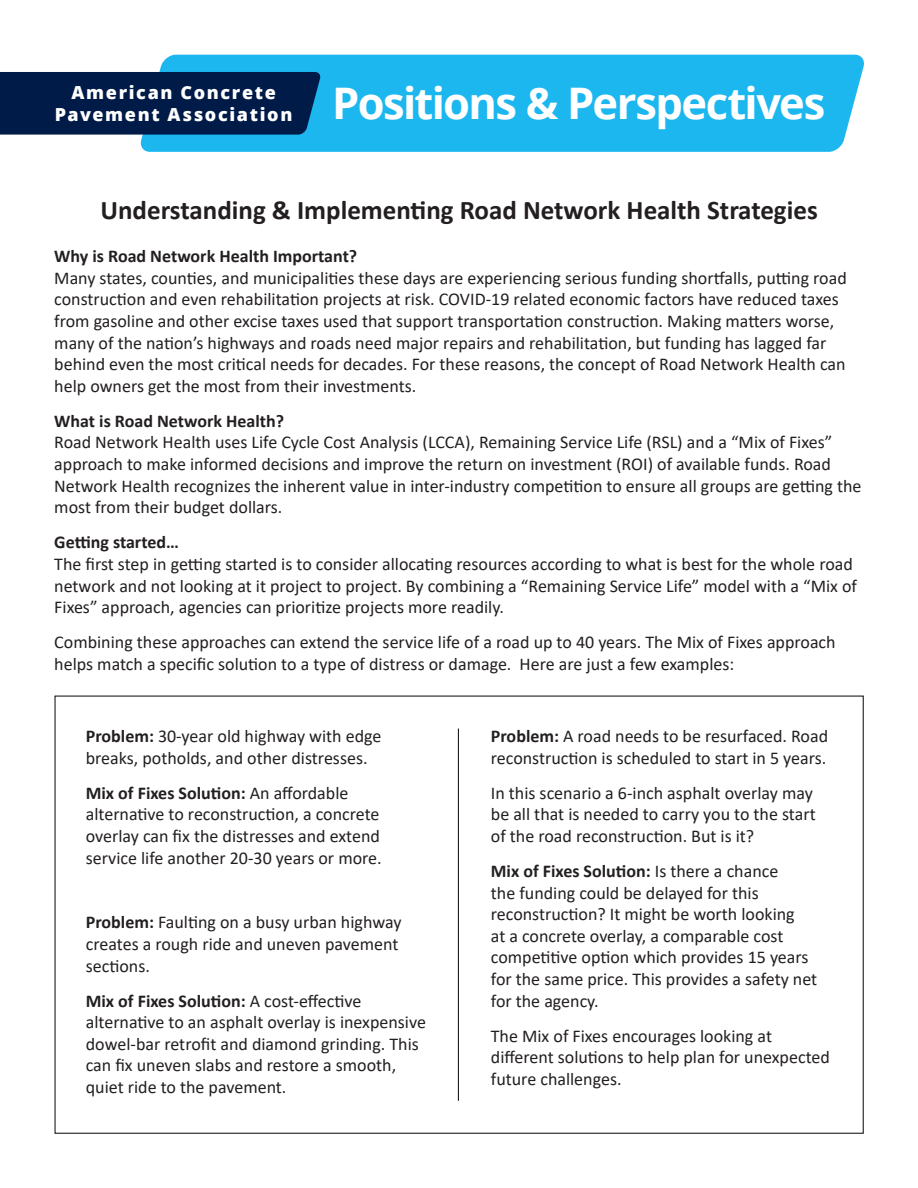
<style>
.page{position:relative;width:918px;height:1188px;background:#fff}
.page>*{position:absolute;margin:0;border:0;box-sizing:border-box;transform-origin:0 0}
.Pa0{font:700 43.5px "Open Sans";letter-spacing:-.035em;color:#fff}
.t1{font:700 27px "Calibri";color:#231f20}
.t2{font:18px/21.6px "Calibri";color:#231f20}
.t3{font:700 18px "Calibri";color:#231f20}
.t4{font:800 18px "Open Sans";letter-spacing:.09em;color:#fff}
.s1{font-weight:700}
</style>
<div class="page">
<div style="left:140px;top:55px;width:724px;height:97px;background:#1db7f0"></div>
<div style="left:0;top:72px;width:322px;height:63px;background:#001b48"></div>
<hr style="left:458px;top:729px;width:1px;height:372px;background:#231f20">
<p class="t4" style="left:71px;top:79px;width:206px">American Concrete</p>
<p class="t4" style="left:55px;top:101px;width:239px">Pavement Association</p>
<p class="Pa0" style="left:332px;top:72px;width:495px">Positions &amp; Perspectives</p>
<p class="t1" style="left:100px;top:191px;width:719px">Understanding &amp; Implementing Road Network Health Strategies</p>
<p class="t3" style="left:54px;top:243px;width:304px">Why is Road Network Health Important?</p>
<p class="t2" style="left:54px;top:267px;width:794px">Many states, counties, and municipalities these days are experiencing serious funding shortfalls, putting road construction and even rehabilitation projects at risk. COVID-19 related economic factors have reduced taxes from gasoline and other excise taxes used that support transportation construction. Making matters worse, many of the nation’s highways and roads need major repairs and rehabilitation, but funding has lagged far behind even the most critical needs for decades. For these reasons, the concept of Road Network Health can help owners get the most from their investments.</p>
<p class="t3" style="left:54px;top:408px;width:231px">What is Road Network Health?</p>
<p class="t2" style="left:54px;top:431px;width:809px">Road Network Health uses Life Cycle Cost Analysis (LCCA), Remaining Service Life (RSL) and a “Mix of Fixes” approach to make informed decisions and improve the return on investment (ROI) of available funds. Road Network Health recognizes the inherent value in inter-industry competition to ensure all groups are getting the most from their budget dollars.</p>
<p class="t3" style="left:54px;top:530px;width:126px">Getting started…</p>
<p class="t2" style="left:54px;top:553px;width:804px">The first step in getting started is to consider allocating resources according to what is best for the whole road network and not looking at it project to project. By combining a “Remaining Service Life” model with a “Mix of<br>Fixes” approach, agencies can prioritize projects more readily.</p>
<p class="t2" style="left:54px;top:631px;width:783px">Combining these approaches can extend the service life of a road up to 40 years. The Mix of Fixes approach helps match a specific solution to a type of distress or damage. Here are just a few examples:</p>
<p class="t2" style="left:86px;top:725px;width:297px"><span class="s1">Problem:</span> 30-year old highway with edge breaks, potholds, and other distresses.</p>
<p class="t2" style="left:86px;top:782px;width:297px"><span class="s1">Mix of Fixes Solution:</span> An affordable alternative to reconstruction, a concrete overlay can fix the distresses and extend service life another 20-30 years or more.</p>
<p class="t2" style="left:86px;top:911px;width:317px"><span class="s1">Problem:</span> Faulting on a busy urban highway creates a rough ride and uneven pavement sections.</p>
<p class="t2" style="left:86px;top:989px;width:342px"><span class="s1">Mix of Fixes Solution:</span> A cost-effective alternative to an asphalt overlay is inexpensive dowel-bar retrofit and diamond grinding. This can fix uneven slabs and restore a smooth, quiet ride to the pavement.</p>
<p class="t2" style="left:491px;top:725px;width:339px"><span class="s1">Problem:</span> A road needs to be resurfaced. Road reconstruction is scheduled to start in 5 years.</p>
<p class="t2" style="left:491px;top:782px;width:326px">In this scenario a 6-inch asphalt overlay may be all that is needed to carry you to the start of the road reconstruction. But is it?</p>
<p class="t2" style="left:491px;top:860px;width:328px"><span class="s1">Mix of Fixes Solution:</span> Is there a chance<br>the funding could be delayed for this reconstruction? It might be worth looking<br>at a concrete overlay, a comparable cost competitive option which provides 15 years for the same price. This provides a safety net for the agency.</p>
<p class="t2" style="left:491px;top:1025px;width:341px">The Mix of Fixes encourages looking at different solutions to help plan for unexpected future challenges.</p>
</div>
